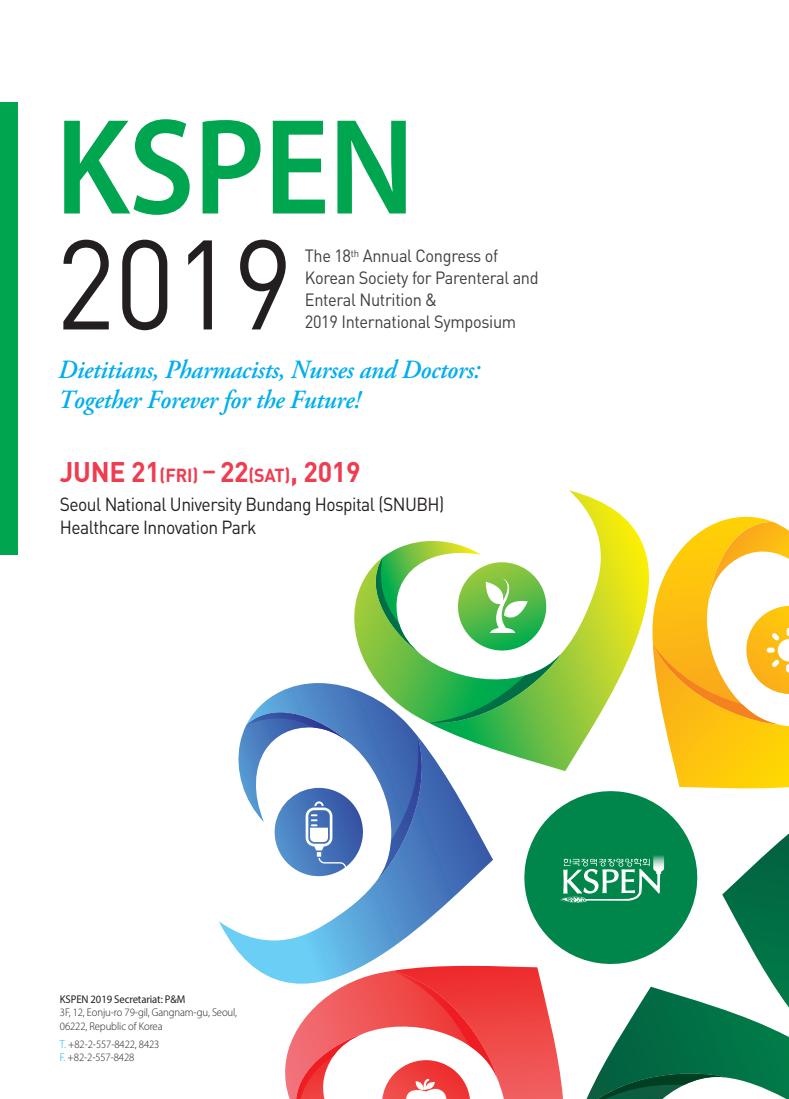
<style>
.page{position:relative;width:789px;height:1099px;background:#fff}
.page>*{position:absolute;margin:0;border:0;box-sizing:border-box;transform-origin:0 0}
.t1{font:600 137.5px "Myriad Pro";letter-spacing:-.01em;color:#00a54f;scale:.93 1}
.t2{font:125px "DIN Pro";color:#231f20;scale:.92 1}
.t3{font:700 28.06px "DIN Pro";letter-spacing:-.01em;color:#ee3d50;scale:.95 1}
.t4{font:italic 600 26.25px/30px "Adobe Garamond Pro";letter-spacing:-.01em;color:#00aeef;scale:.95 1}
.t5{font:18.75px/22.5px "DIN Pro";letter-spacing:-.03em;color:#231f20;scale:.93 1}
.t6{font:17.56px/21.9px "DIN Pro";letter-spacing:-.02em;color:#3e3e3f;scale:.93 1}
.t7{font:300 11.25px/13.5px "Myriad Pro";letter-spacing:-.01em;color:#231f20;scale:.95 1}
.t8{font:11.25px "Myriad Pro";letter-spacing:-.01em;color:#231f20;scale:.95 1}
.s1{font-size:18.69px}
.s2{font-weight:500}
.s3{color:#00aeef}
</style>
<div class="page">
<svg style="left:569px;top:490px;width:54px;height:27px"></svg>
<svg style="left:235px;top:517px;width:553px;height:581px"></svg>
<div style="left:0;top:102px;width:18px;height:452px;background:#00a54f"></div>
<h1 class="t1" style="left:55px;top:80px;width:388px">KSPEN</h1>
<h2 class="t2" style="left:55px;top:199px;width:260px">2019</h2>
<h3 class="t6" style="left:305px;top:244px;width:253px">The 18<sup>th</sup> Annual Congress of<br>Korean Society for Parenteral and<br>Enteral Nutrition &amp;<br>2019 International Symposium</h3>
<h3 class="t4" style="left:58px;top:355px;width:445px">Dietitians, Pharmacists, Nurses and Doctors:<br>Together Forever for the Future!</h3>
<h3 class="t3" style="left:60px;top:452px;width:318px">JUNE 21<span class="s1">(FRI)</span> <span class="s2">–</span> 22<span class="s1">(SAT)</span>, 2019</h3>
<h3 class="t5" style="left:60px;top:492px;width:415px">Seoul National University Bundang Hospital (SNUBH)<br>Healthcare Innovation Park</h3>
<p class="t8" style="left:60px;top:991px;width:134px">KSPEN 2019 Secretariat: P&amp;M</p>
<p class="t7" style="left:60px;top:1005px;width:188px">3F, 12, Eonju-ro 79-gil, Gangnam-gu, Seoul,<br>06222, Republic of Korea</p>
<p class="t7" style="left:60px;top:1037px;width:106px"><span class="s3">T.</span> +82-2-557-8422, 8423<br><span class="s3">F.</span> +82-2-557-8428</p>
</div>
